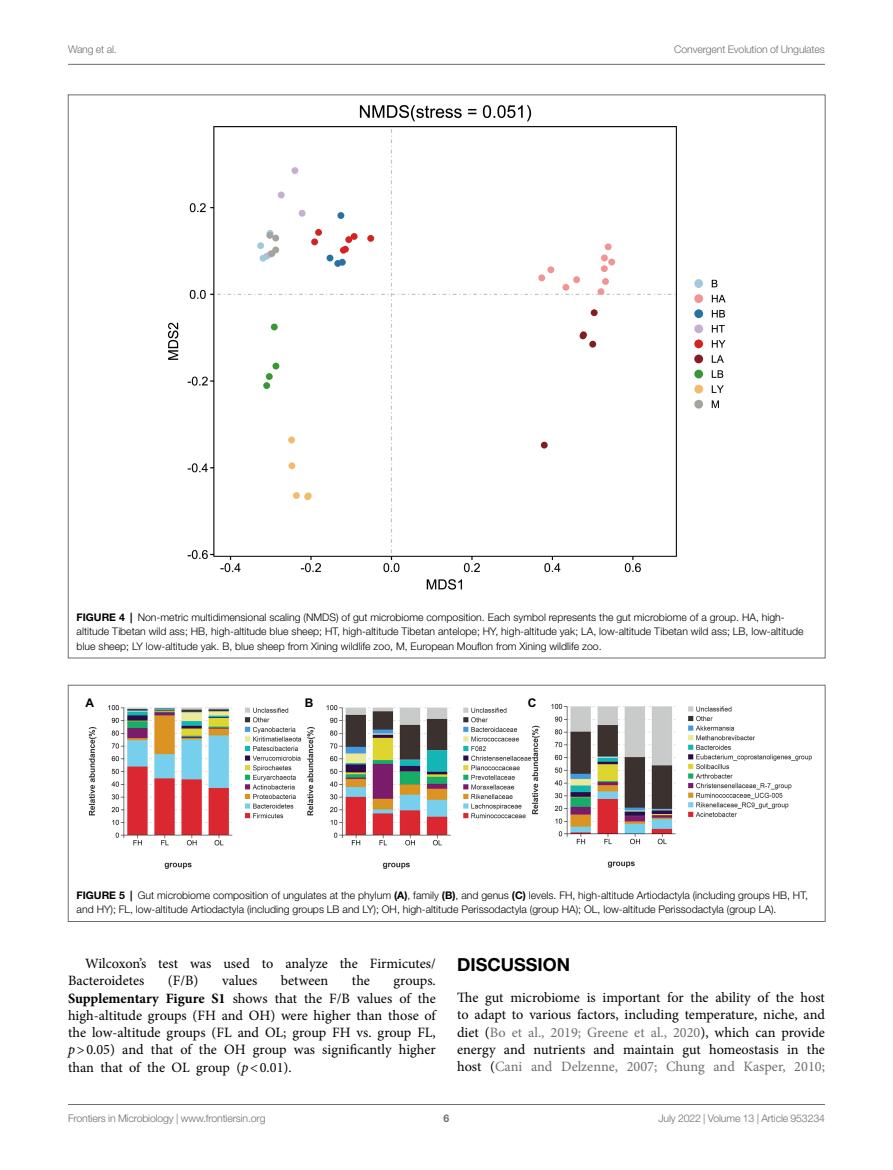
<style>
.page{position:relative;width:893px;height:1170px;background:#fff}
.page>*{position:absolute;margin:0;border:0;box-sizing:border-box;transform-origin:0 0}
.HEAD_1{font:700 18px "Helvetica Neue LT Std";color:#000}
.TEXT{font:14.25px/17.2px "Minion Pro";color:#000}
.TEXT_FLUSH{font:14.25px/17.2px "Minion Pro";color:#000;text-align:justify}
.t1{font:700 12px "Arial";color:#000}
.FIG_LEG{font:300 10.5px/14.2px "Helvetica Neue LT Std";color:#000}
.t2{font:300 10.5px "Helvetica Neue LT Std";letter-spacing:-.015em;color:#6d6e71}
.t3{font:700 10.5px "Helvetica Neue LT Std";color:#6d6e71}
.s1{font-weight:700}
.s2{font-style:italic}
.s3{color:#6d6e71}
</style>
<div class="page">
<hr style="left:68px;top:64px;width:757px;height:1px;background:#6d6e71">
<hr style="left:68px;top:1104px;width:757px;height:1px;background:#6d6e71">
<img style="left:167px;top:105px;width:559px;height:485px">
<img style="left:88px;top:703px;width:724px;height:166px">
<div style="left:68px;top:685px;width:757px;height:236px;border:1px solid #6d6e71"></div>
<p class="t2" style="left:68px;top:42px;width:50px">Wang et al.</p>
<p class="t2" style="left:674px;top:42px;width:152px">Convergent Evolution of Ungulates</p>
<p class="FIG_LEG" style="left:77px;top:610px;width:728px"><span class="s1">FIGURE 4 |</span> Non-metric multidimensional scaling (NMDS) of gut microbiome composition. Each symbol represents the gut microbiome of a group. HA, high&shy;altitude Tibetan wild ass; HB, high-altitude blue sheep; HT, high-altitude Tibetan antelope; HY, high-altitude yak; LA, low-altitude Tibetan wild ass; LB, low-altitude blue sheep; LY low-altitude yak. B, blue sheep from Xining wildlife zoo, M, European Mouflon from Xining wildlife zoo.</p>
<p class="t1" style="left:86px;top:694px;width:10px">A</p>
<p class="t1" style="left:305px;top:694px;width:10px">B</p>
<p class="t1" style="left:528px;top:694px;width:10px">C</p>
<p class="FIG_LEG" style="left:77px;top:887px;width:733px"><span class="s1">FIGURE 5 |</span> Gut microbiome composition of ungulates at the phylum <span class="s1">(A)</span>, family <span class="s1">(B)</span>, and genus <span class="s1">(C)</span> levels. FH, high-altitude Artiodactyla (including groups HB, HT, and HY); FL, low-altitude Artiodactyla (including groups LB and LY); OH, high-altitude Perissodactyla (group HA); OL, low-altitude Perissodactyla (group LA).</p>
<p class="TEXT" style="left:68px;top:954px;width:369px;text-indent:17px">Wilcoxon’s test was used to analyze the Firmicutes/<br>Bacteroidetes</p>
<p class="TEXT" style="left:168px;top:972px;width:32px">(F/B)</p>
<p class="TEXT" style="left:222px;top:972px;width:37px">values</p>
<p class="TEXT" style="left:281px;top:972px;width:49px">between</p>
<p class="TEXT" style="left:352px;top:972px;width:20px">the</p>
<p class="TEXT" style="left:68px;top:972px;width:369px;text-align:justify;text-indent:326px">groups.<br><span class="s1">Supplementary Figure S1</span> shows that the F/B values of the high-altitude groups (FH and OH) were higher than those of the low-altitude groups (FL and OL; group FH vs. group FL, <span class="s2">p</span>&gt;0.05) and that of the OH group was significantly higher than that of the OL group (<span class="s2">p</span>&lt;0.01).</p>
<p class="HEAD_1" style="left:457px;top:952px;width:115px">DISCUSSION</p>
<p class="TEXT_FLUSH" style="left:457px;top:988px;width:369px">The gut microbiome is important for the ability of the host to adapt to various factors, including temperature, niche, and diet (<span class="s3">Bo et al., 2019; Greene et al., 2020</span>), which can provide energy and nutrients and maintain gut homeostasis in the host (<span class="s3">Cani and Delzenne, 2007; Chung and Kasper, 2010;</span></p>
<p class="t2" style="left:68px;top:1111px;width:199px">Frontiers in Microbiology | www.frontiersin.org</p>
<p class="t3" style="left:444px;top:1111px;width:7px">6</p>
<p class="t2" style="left:658px;top:1111px;width:168px">July 2022 | Volume 13 | Article 953234</p>
</div>
